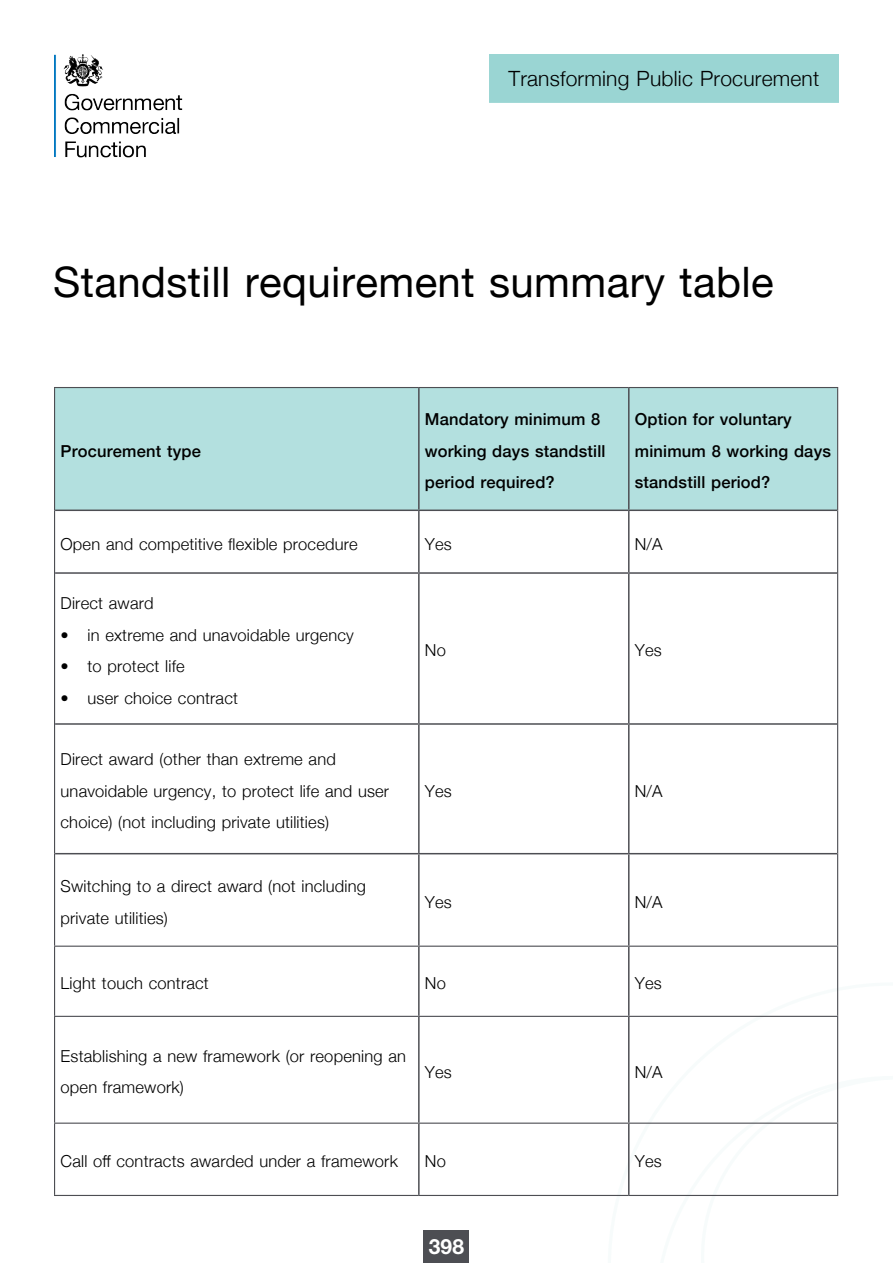
<style>
.page{position:relative;width:893px;height:1263px;background:#fff}
.page>*{position:absolute;margin:0;border:0;box-sizing:border-box;transform-origin:0 0}
.t1{font:42px "Helvetica Neue";letter-spacing:.01em;color:#000}
.t2{font:300 21px "Helvetica Neue";letter-spacing:.01em;color:#000}
.t3{font:700 21px "Helvetica Neue LT Pro";color:#fff}
.t4{font:21px "Myriad Pro";color:#fff}
.t5{font:300 16.5px/31.5px "Helvetica Neue";letter-spacing:.01em;color:#000}
.t6{font:500 16.5px/31.5px "Helvetica Neue";letter-spacing:.01em;color:#000}
</style>
<div class="page">
<div style="left:490px;top:55px;width:348px;height:47px;background:#9ad5d3"></div>
<img style="left:54px;top:54px;width:129px;height:104px">
<svg style="left:606px;top:981px;width:233px;height:216px"></svg>
<div style="left:55px;top:388px;width:782px;height:121px;background:#b3e0df"></div>
<hr style="left:54px;top:510px;width:1px;height:63px;background:#4d4e53">
<hr style="left:837px;top:510px;width:1px;height:63px;background:#4d4e53">
<hr style="left:54px;top:573px;width:1px;height:151px;background:#4d4e53">
<hr style="left:837px;top:573px;width:1px;height:151px;background:#4d4e53">
<hr style="left:54px;top:724px;width:1px;height:130px;background:#4d4e53">
<hr style="left:837px;top:724px;width:1px;height:130px;background:#4d4e53">
<hr style="left:54px;top:854px;width:1px;height:92px;background:#4d4e53">
<hr style="left:837px;top:854px;width:1px;height:92px;background:#4d4e53">
<hr style="left:54px;top:946px;width:365px;height:1px;background:#4d4e53">
<hr style="left:54px;top:947px;width:1px;height:69px;background:#4d4e53">
<hr style="left:419px;top:946px;width:210px;height:1px;background:#4d4e53">
<hr style="left:629px;top:946px;width:209px;height:1px;background:#4d4e53">
<hr style="left:837px;top:947px;width:1px;height:69px;background:#4d4e53">
<hr style="left:54px;top:1016px;width:365px;height:1px;background:#4d4e53">
<hr style="left:54px;top:1017px;width:1px;height:105px;background:#4d4e53">
<hr style="left:419px;top:1016px;width:210px;height:1px;background:#4d4e53">
<hr style="left:629px;top:1016px;width:209px;height:1px;background:#4d4e53">
<hr style="left:837px;top:1017px;width:1px;height:105px;background:#4d4e53">
<hr style="left:54px;top:1122px;width:365px;height:2px;background:#4d4e53">
<hr style="left:54px;top:1124px;width:1px;height:71px;background:#4d4e53">
<hr style="left:419px;top:1122px;width:210px;height:2px;background:#4d4e53">
<hr style="left:629px;top:1122px;width:209px;height:2px;background:#4d4e53">
<hr style="left:837px;top:1124px;width:1px;height:71px;background:#4d4e53">
<hr style="left:54px;top:1195px;width:365px;height:1px;background:#4d4e53">
<hr style="left:419px;top:1195px;width:210px;height:1px;background:#4d4e53">
<hr style="left:629px;top:1195px;width:209px;height:1px;background:#4d4e53">
<hr style="left:418px;top:511px;width:2px;height:61px;background:#4d4e53">
<hr style="left:628px;top:511px;width:2px;height:61px;background:#4d4e53">
<hr style="left:55px;top:572px;width:364px;height:2px;background:#4d4e53">
<hr style="left:419px;top:572px;width:210px;height:2px;background:#4d4e53">
<hr style="left:418px;top:574px;width:2px;height:149px;background:#4d4e53">
<hr style="left:629px;top:572px;width:208px;height:2px;background:#4d4e53">
<hr style="left:628px;top:574px;width:2px;height:149px;background:#4d4e53">
<hr style="left:55px;top:723px;width:364px;height:2px;background:#4d4e53">
<hr style="left:419px;top:723px;width:210px;height:2px;background:#4d4e53">
<hr style="left:418px;top:725px;width:2px;height:128px;background:#4d4e53">
<hr style="left:629px;top:723px;width:208px;height:2px;background:#4d4e53">
<hr style="left:628px;top:725px;width:2px;height:128px;background:#4d4e53">
<hr style="left:55px;top:853px;width:364px;height:1px;background:#4d4e53">
<hr style="left:419px;top:853px;width:210px;height:1px;background:#4d4e53">
<hr style="left:418px;top:854px;width:2px;height:92px;background:#4d4e53">
<hr style="left:629px;top:853px;width:208px;height:1px;background:#4d4e53">
<hr style="left:628px;top:854px;width:2px;height:92px;background:#4d4e53">
<hr style="left:418px;top:947px;width:2px;height:69px;background:#4d4e53">
<hr style="left:628px;top:947px;width:2px;height:69px;background:#4d4e53">
<hr style="left:418px;top:1017px;width:2px;height:105px;background:#4d4e53">
<hr style="left:628px;top:1017px;width:2px;height:105px;background:#4d4e53">
<hr style="left:418px;top:1124px;width:2px;height:71px;background:#4d4e53">
<hr style="left:628px;top:1124px;width:2px;height:71px;background:#4d4e53">
<hr style="left:54px;top:387px;width:365px;height:1px;background:#4d4e53">
<hr style="left:54px;top:388px;width:1px;height:122px;background:#4d4e53">
<hr style="left:419px;top:387px;width:210px;height:1px;background:#4d4e53">
<hr style="left:629px;top:387px;width:209px;height:1px;background:#4d4e53">
<hr style="left:837px;top:388px;width:1px;height:122px;background:#4d4e53">
<hr style="left:418px;top:388px;width:2px;height:121px;background:#4d4e53">
<hr style="left:628px;top:388px;width:2px;height:121px;background:#4d4e53">
<hr style="left:55px;top:509px;width:364px;height:2px;background:#4d4e53">
<hr style="left:419px;top:509px;width:210px;height:2px;background:#4d4e53">
<hr style="left:629px;top:509px;width:208px;height:2px;background:#4d4e53">
<div style="left:424px;top:1230px;width:45px;height:33px;background:#4d4e53"></div>
<p class="t2" style="left:508px;top:61px;width:312px">Transforming Public Procurement</p>
<p class="t1" style="left:53px;top:252px;width:722px">Standstill requirement summary table</p>
<p class="t6" style="left:61px;top:434px;width:142px">Procurement type</p>
<p class="t6" style="left:425px;top:402px;width:182px">Mandatory minimum 8 working days standstill period required?</p>
<p class="t6" style="left:635px;top:402px;width:198px">Option for voluntary minimum 8 working days standstill period?</p>
<p class="t5" style="left:61px;top:527px;width:299px">Open and competitive flexible procedure</p>
<p class="t5" style="left:425px;top:527px;width:28px">Yes</p>
<p class="t5" style="left:635px;top:527px;width:29px">N/A</p>
<p class="t5" style="left:61px;top:586px;width:95px">Direct award</p>
<p class="t5" style="left:61px;top:618px;width:295px">• in extreme and unavoidable urgency</p>
<p class="t5" style="left:61px;top:649px;width:126px">• to protect life</p>
<p class="t5" style="left:61px;top:681px;width:179px">• user choice contract</p>
<p class="t5" style="left:61px;top:742px;width:330px">Direct award (other than extreme and unavoidable urgency, to protect life and user choice) (not including private utilities)</p>
<p class="t5" style="left:61px;top:869px;width:307px">Switching to a direct award (not including private utilities)</p>
<p class="t5" style="left:425px;top:634px;width:22px">No</p>
<p class="t5" style="left:635px;top:634px;width:28px">Yes</p>
<p class="t5" style="left:425px;top:774px;width:28px">Yes</p>
<p class="t5" style="left:635px;top:774px;width:29px">N/A</p>
<p class="t5" style="left:425px;top:885px;width:28px">Yes</p>
<p class="t5" style="left:635px;top:885px;width:29px">N/A</p>
<p class="t5" style="left:61px;top:966px;width:150px">Light touch contract</p>
<p class="t5" style="left:425px;top:966px;width:22px">No</p>
<p class="t5" style="left:635px;top:966px;width:28px">Yes</p>
<p class="t5" style="left:61px;top:1039px;width:347px">Establishing a new framework (or reopening an open framework)</p>
<p class="t5" style="left:425px;top:1055px;width:28px">Yes</p>
<p class="t5" style="left:635px;top:1055px;width:29px">N/A</p>
<p class="t5" style="left:61px;top:1144px;width:339px">Call off contracts awarded under a framework</p>
<p class="t5" style="left:425px;top:1144px;width:22px">No</p>
<p class="t5" style="left:635px;top:1144px;width:28px">Yes</p>
<p class="t3" style="left:429px;top:1233px;width:37px">398</p>
<p class="t4" style="left:441px;top:1235px;width:12px">1</p>
</div>
